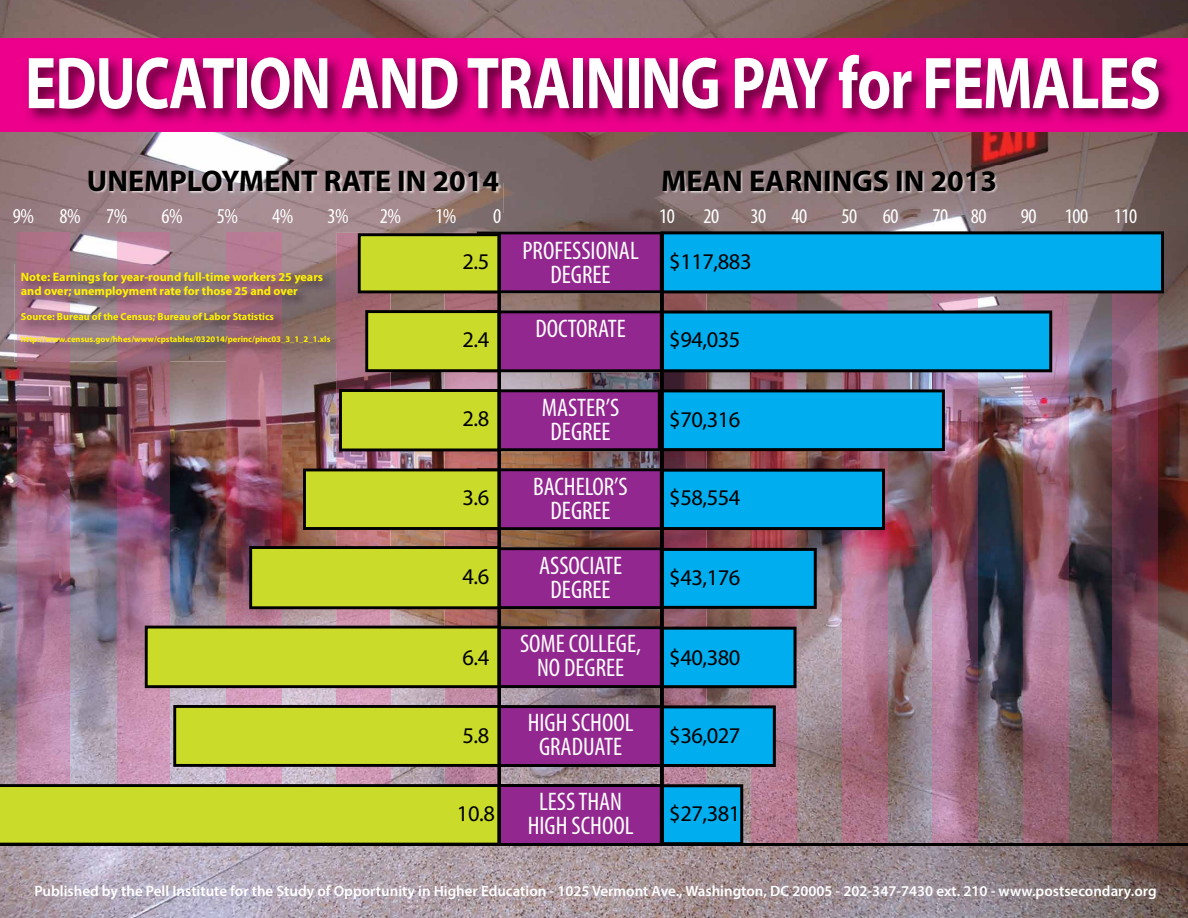
<style>
.page{position:relative;width:1188px;height:918px;background:#fff}
.page>*{position:absolute;margin:0;border:0;box-sizing:border-box;transform-origin:0 0}
.t1{font:700 74.1px "Myriad Pro";letter-spacing:-.02em;color:#fff;scale:.8 1}
.t2{font:700 30px "Myriad Pro";color:#000}
.t3{font:condensed 25.5px/24px "Myriad Pro";color:#fff;text-align:center}
.t4{font:22.5px "Myriad Pro";letter-spacing:-.02em;color:#000}
.t5{font:condensed 21px "Myriad Pro";letter-spacing:-.02em;color:#fff}
.t6{font:600 15px "Myriad Pro";color:#fff}
.t7{font:700 12.15px/14.5px "Myriad Pro";color:#fff200}
.t8{font:700 10.27px "Myriad Pro";color:#fff200}
.t9{font:700 8.62px "Myriad Pro";color:#fff200}
</style>
<div class="page">
<img style="left:0;top:0;width:1188px;height:918px">
<img style="left:0;top:132px;width:17px;height:51px">
<img style="left:17px;top:132px;width:329px;height:33px">
<img style="left:346px;top:132px;width:330px;height:51px">
<img style="left:676px;top:132px;width:330px;height:33px">
<img style="left:1006px;top:132px;width:182px;height:51px">
<img style="left:0;top:39px;width:1188px;height:93px">
<img style="left:15px;top:165px;width:488px;height:48px">
<img style="left:15px;top:209px;width:486px;height:4px">
<img style="left:660px;top:165px;width:518px;height:37px">
<hr style="left:0;top:843px;width:1188px;height:3px;background:#000">
<img style="left:0;top:231px;width:1164px;height:612px">
<img style="left:14px;top:264px;width:333px;height:98px">
<h1 class="t1" style="left:25px;top:35px;width:1421px">EDUCATION AND TRAINING PAY for FEMALES</h1>
<h2 class="t2" style="left:87px;top:161px;width:414px">UNEMPLOYMENT RATE IN 2014</h2>
<h2 class="t2" style="left:661px;top:161px;width:337px">MEAN EARNINGS IN 2013</h2>
<h3 class="t5" style="left:13px;top:203px;width:116px">9% 8% 7%</h3>
<h3 class="t5" style="left:161px;top:203px;width:23px">6%</h3>
<h3 class="t5" style="left:217px;top:203px;width:23px">5%</h3>
<h3 class="t5" style="left:272px;top:203px;width:23px">4%</h3>
<h3 class="t5" style="left:327px;top:203px;width:23px">3%</h3>
<h3 class="t5" style="left:380px;top:203px;width:23px">2%</h3>
<h3 class="t5" style="left:435px;top:203px;width:23px">1%</h3>
<h3 class="t5" style="left:493px;top:203px;width:10px">0</h3>
<h3 class="t5" style="left:659px;top:203px;width:17px">10</h3>
<h3 class="t5" style="left:703px;top:203px;width:17px">20</h3>
<h3 class="t5" style="left:750px;top:203px;width:58px">30 40</h3>
<h3 class="t5" style="left:841px;top:203px;width:58px">50 60</h3>
<h3 class="t5" style="left:933px;top:203px;width:56px">70 80</h3>
<h3 class="t5" style="left:1021px;top:203px;width:17px">90</h3>
<h3 class="t5" style="left:1065px;top:203px;width:74px">100 110</h3>
<h3 class="t4" style="left:669px;top:247px;width:84px">$117,883</h3>
<h3 class="t3" style="left:522px;top:238px;width:118px">PROFESSIONAL<br>DEGREE</h3>
<h3 class="t3" style="left:535px;top:317px;width:92px">DOCTORATE</h3>
<h3 class="t4" style="left:463px;top:247px;width:28px">2.5</h3>
<p class="t7" style="left:21px;top:269px;width:304px">Note: Earnings for year-round full-time workers 25 years and over; unemployment rate for those 25 and over</p>
<p class="t8" style="left:21px;top:310px;width:255px">Source: Bureau of the Census; Bureau of Labor Statistics</p>
<p class="t9" style="left:21px;top:334px;width:311px">http://www.census.gov/hhes/www/cpstables/032014/perinc/pinc03_3_1_2_1.xls</p>
<h3 class="t4" style="left:669px;top:326px;width:73px">$94,035</h3>
<h3 class="t4" style="left:463px;top:326px;width:28px">2.4</h3>
<h3 class="t4" style="left:463px;top:405px;width:28px">2.8</h3>
<h3 class="t4" style="left:463px;top:483px;width:28px">3.6</h3>
<h3 class="t4" style="left:463px;top:562px;width:28px">4.6</h3>
<h3 class="t4" style="left:463px;top:643px;width:28px">6.4</h3>
<h3 class="t4" style="left:463px;top:722px;width:28px">5.8</h3>
<h3 class="t4" style="left:457px;top:799px;width:39px">10.8</h3>
<h3 class="t3" style="left:542px;top:395px;width:79px">MASTER’S<br>DEGREE</h3>
<h3 class="t3" style="left:533px;top:474px;width:96px">BACHELOR’S<br>DEGREE</h3>
<h3 class="t3" style="left:539px;top:553px;width:85px">ASSOCIATE<br>DEGREE</h3>
<h3 class="t3" style="left:520px;top:632px;width:123px">SOME COLLEGE,<br>NO DEGREE</h3>
<h3 class="t3" style="left:528px;top:710px;width:107px">HIGH SCHOOL<br>GRADUATE</h3>
<h3 class="t3" style="left:528px;top:789px;width:107px">LESS THAN<br>HIGH SCHOOL</h3>
<h3 class="t4" style="left:669px;top:405px;width:73px">$70,316</h3>
<h3 class="t4" style="left:669px;top:483px;width:73px">$58,554</h3>
<h3 class="t4" style="left:669px;top:564px;width:73px">$43,176</h3>
<h3 class="t4" style="left:669px;top:644px;width:73px">$40,380</h3>
<h3 class="t4" style="left:669px;top:722px;width:73px">$36,027</h3>
<h3 class="t4" style="left:669px;top:799px;width:73px">$27,381</h3>
<p class="t6" style="left:34px;top:882px;width:1124px">Published by the Pell Institute for the Study of Opportunity in Higher Education - 1025 Vermont Ave., Washington, DC 20005 - 202-347-7430 ext. 210 - www.postsecondary.org</p>
</div>
